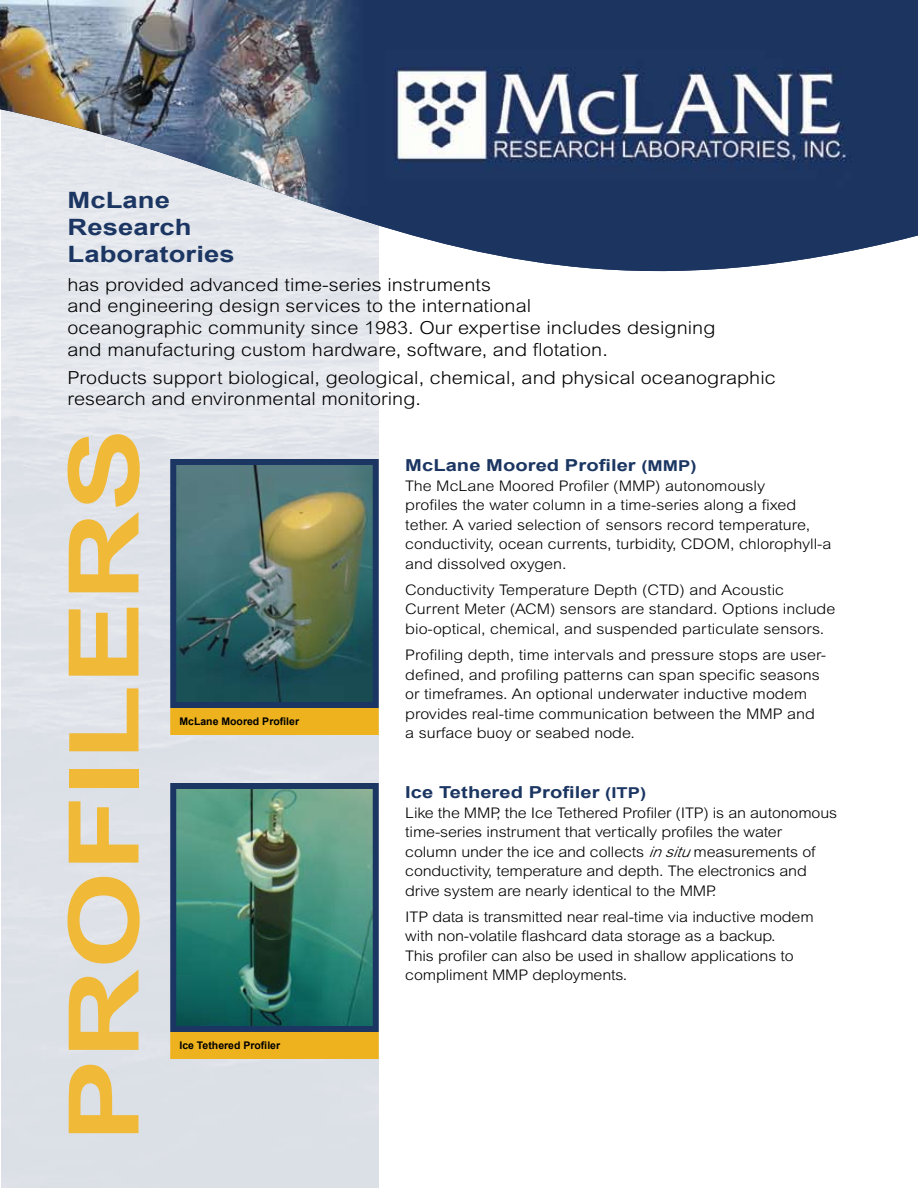
<style>
.page{position:relative;width:918px;height:1188px;background:#fff}
.page>*{position:absolute;margin:0;border:0;box-sizing:border-box;transform-origin:0 0}
.t1{font:700 97.5px "Arial";color:#f0b938;scale:1.28 1}
.t2{font:700 22.5px/27px "Arial";letter-spacing:.005em;color:#1b3662;scale:1.22 1}
.t3{font:300 18px/21.6px "Arial MT Std";letter-spacing:.005em;color:#000;scale:1.1 1}
.t4{font:700 16.5px "Arial";letter-spacing:.005em;color:#1b3662;scale:1.22 1}
.t5{font:300 14.7px/19.5px "Arial MT Std";color:#000;scale:1.1 1}
.t6{font:700 10.5px "Arial";color:#000}
.s1{font-size:15px}
.s2{font-style:italic}
</style>
<div class="page">
<div style="left:1px;top:292px;width:378px;height:86px;background:#e5e8ed"></div>
<img style="left:0;top:0;width:918px;height:292px">
<img style="left:177px;top:466px;width:195px;height:235px">
<div style="left:170px;top:459px;width:209px;height:249px;border:6px solid #1b3662"></div>
<div style="left:173px;top:711px;width:203px;height:21px;background:#eeb21e"></div>
<div style="left:170px;top:708px;width:209px;height:27px;border:6px solid #eeb21e"></div>
<img style="left:177px;top:790px;width:195px;height:235px">
<div style="left:170px;top:783px;width:209px;height:249px;border:6px solid #1b3662"></div>
<div style="left:173px;top:1035px;width:203px;height:21px;background:#eeb21e"></div>
<div style="left:170px;top:1032px;width:209px;height:27px;border:6px solid #eeb21e"></div>
<h2 class="t2" style="left:68px;top:187px;width:139px">McLane<br>Research<br>Laboratories</h2>
<p class="t3" style="left:68px;top:274px;width:591px">has provided advanced time-series instruments<br>and engineering design services to the international<br>oceanographic community since 1983. Our expertise includes designing and manufacturing custom hardware, software, and flotation.</p>
<p class="t3" style="left:68px;top:367px;width:645px">Products support biological, geological, chemical, and physical oceanographic research and environmental monitoring.</p>
<h1 class="t1" style="left:49px;top:1142px;width:559px;rotate:-90deg">PROFILERS</h1>
<p class="t6" style="left:179px;top:716px;width:121px">McLane Moored Profiler</p>
<p class="t6" style="left:179px;top:1040px;width:102px">Ice Tethered Profiler</p>
<p class="t4" style="left:405px;top:456px;width:240px">McLane Moored Profiler <span class="s1">(MMP)</span></p>
<p class="t5" style="left:405px;top:476px;width:389px">The McLane Moored Profiler (MMP) autonomously<br>profiles the water column in a time-series along a fixed tether. A varied selection of sensors record temperature, conductivity, ocean currents, turbidity, CDOM, chlorophyll-a and dissolved oxygen.</p>
<p class="t5" style="left:405px;top:580px;width:393px">Conductivity Temperature Depth (CTD) and Acoustic<br>Current Meter (ACM) sensors are standard. Options include bio-optical, chemical, and suspended particulate sensors.</p>
<p class="t5" style="left:405px;top:645px;width:384px">Profiling depth, time intervals and pressure stops are user&shy;defined, and profiling patterns can span specific seasons or timeframes. An optional underwater inductive modem provides real-time communication between the MMP and a surface buoy or seabed node.</p>
<p class="t4" style="left:405px;top:783px;width:199px">Ice Tethered Profiler <span class="s1">(ITP)</span></p>
<p class="t5" style="left:405px;top:803px;width:394px">Like the MMP, the Ice Tethered Profiler (ITP) is an autonomous time-series instrument that vertically profiles the water column under the ice and collects <span class="s2">insitu</span>measurements of conductivity, temperature and depth. The electronics and drive system are nearly identical to the MMP.</p>
<p class="t5" style="left:405px;top:907px;width:373px">ITP data is transmitted near real-time via inductive modem with non-volatile flashcard data storage as a backup.<br>This profiler can also be used in shallow applications to compliment MMP deployments.</p>
</div>
